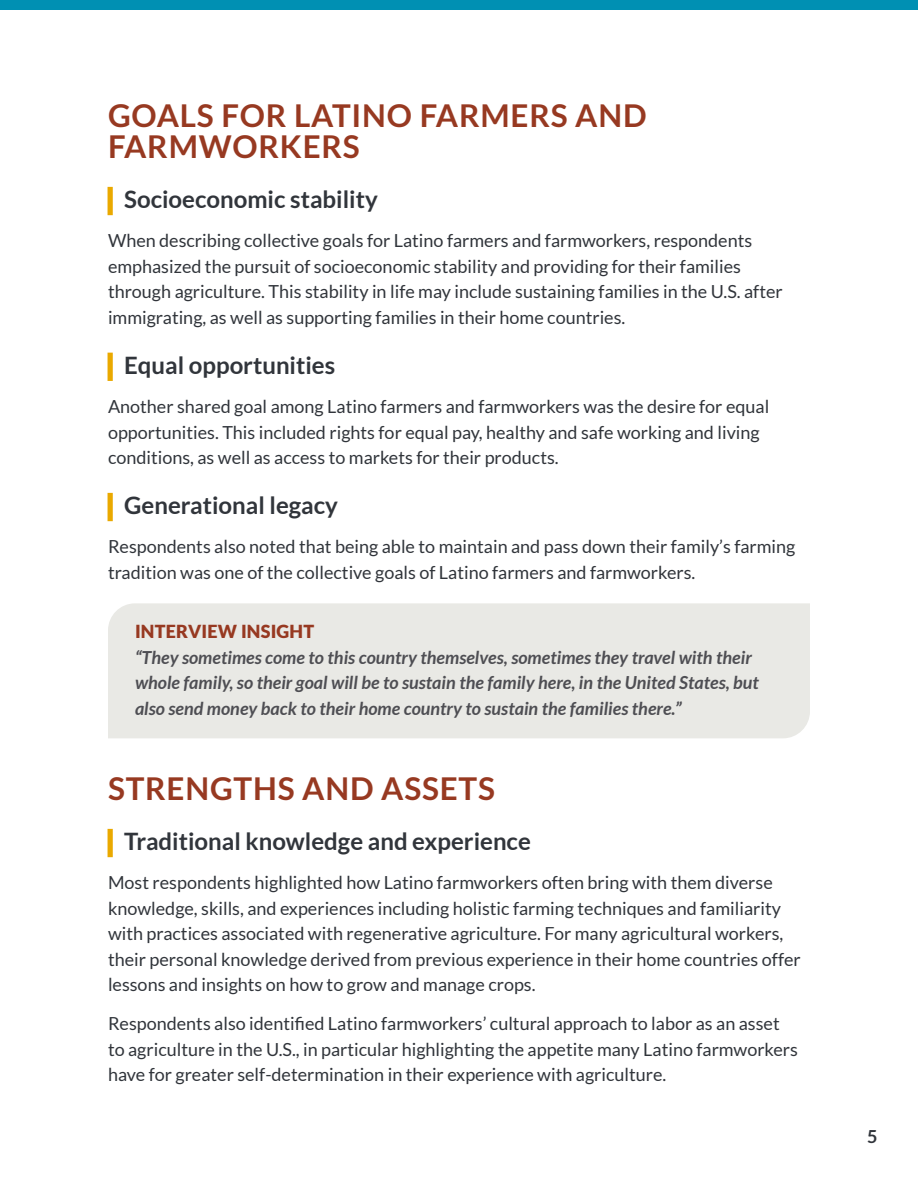
<style>
.page{position:relative;width:918px;height:1188px;background:#fff}
.page>*{position:absolute;margin:0;border:0;box-sizing:border-box;transform-origin:0 0}
.t1{font:700 31.5px/31.5px "Lato";letter-spacing:.025em;color:#973921}
.t2{font:700 24px "Lato";color:#31353b}
.t3{font:18px/25.5px "Lato";color:#31353b}
.t4{font:italic 700 18px/25.5px "Lato";color:#4e4e53}
.t5{font:900 18px "Lato";letter-spacing:.01em;color:#973921}
.t6{font:700 18px "Lato";color:#31353b}
</style>
<div class="page">
<div style="left:0;top:0;width:918px;height:9px;background:#0090b3"></div>
<div style="left:108px;top:187px;width:5px;height:28px;background:#eaa900"></div>
<div style="left:108px;top:353px;width:5px;height:28px;background:#eaa900"></div>
<div style="left:108px;top:493px;width:5px;height:28px;background:#eaa900"></div>
<div style="left:108px;top:603px;width:702px;height:26px;background:#e9e9e5"></div>
<div style="left:108px;top:629px;width:702px;height:109px;background:#e9e9e5"></div>
<div style="left:108px;top:829px;width:5px;height:28px;background:#eaa900"></div>
<h1 class="t1" style="left:108px;top:99px;width:540px">GOALS FOR LATINO FARMERS AND<br>FARMWORKERS</h1>
<h2 class="t2" style="left:124px;top:186px;width:255px">Socioeconomic stability</h2>
<p class="t3" style="left:108px;top:228px;width:676px">When describing collective goals for Latino farmers and farmworkers, respondents emphasized the pursuit of socioeconomic stability and providing for their families through agriculture. This stability in life may include sustaining families in the U.S. after immigrating, as well as supporting families in their home countries.</p>
<h2 class="t2" style="left:124px;top:352px;width:213px">Equal opportunities</h2>
<p class="t3" style="left:108px;top:394px;width:663px">Another shared goal among Latino farmers and farmworkers was the desire for equal opportunities. This included rights for equal pay, healthy and safe working and living conditions, as well as access to markets for their products.</p>
<h2 class="t2" style="left:124px;top:492px;width:215px">Generational legacy</h2>
<p class="t3" style="left:108px;top:534px;width:689px">Respondents also noted that being able to maintain and pass down their family’s farming tradition was one of the collective goals of Latino farmers and farmworkers.</p>
<p class="t5" style="left:135px;top:621px;width:181px">INTERVIEW INSIGHT</p>
<p class="t4" style="left:135px;top:645px;width:626px">“They sometimes come to this country themselves, sometimes they travel with their whole family, so their goal will be to sustain the family here, in the United States, but also send money back to their home country to sustain the families there.”</p>
<h1 class="t1" style="left:108px;top:772px;width:388px">STRENGTHS AND ASSETS</h1>
<h2 class="t2" style="left:124px;top:828px;width:408px">Traditional knowledge and experience</h2>
<p class="t3" style="left:108px;top:870px;width:694px">Most respondents highlighted how Latino farmworkers often bring with them diverse knowledge, skills, and experiences including holistic farming techniques and familiarity with practices associated with regenerative agriculture. For many agricultural workers, their personal knowledge derived from previous experience in their home countries offer lessons and insights on how to grow and manage crops.</p>
<p class="t3" style="left:108px;top:1011px;width:692px">Respondents also identified Latino farmworkers’ cultural approach to labor as an asset to agriculture in the U.S., in particular highlighting the appetite many Latino farmworkers have for greater self-determination in their experience with agriculture.</p>
<p class="t6" style="left:867px;top:1127px;width:12px">5</p>
</div>
